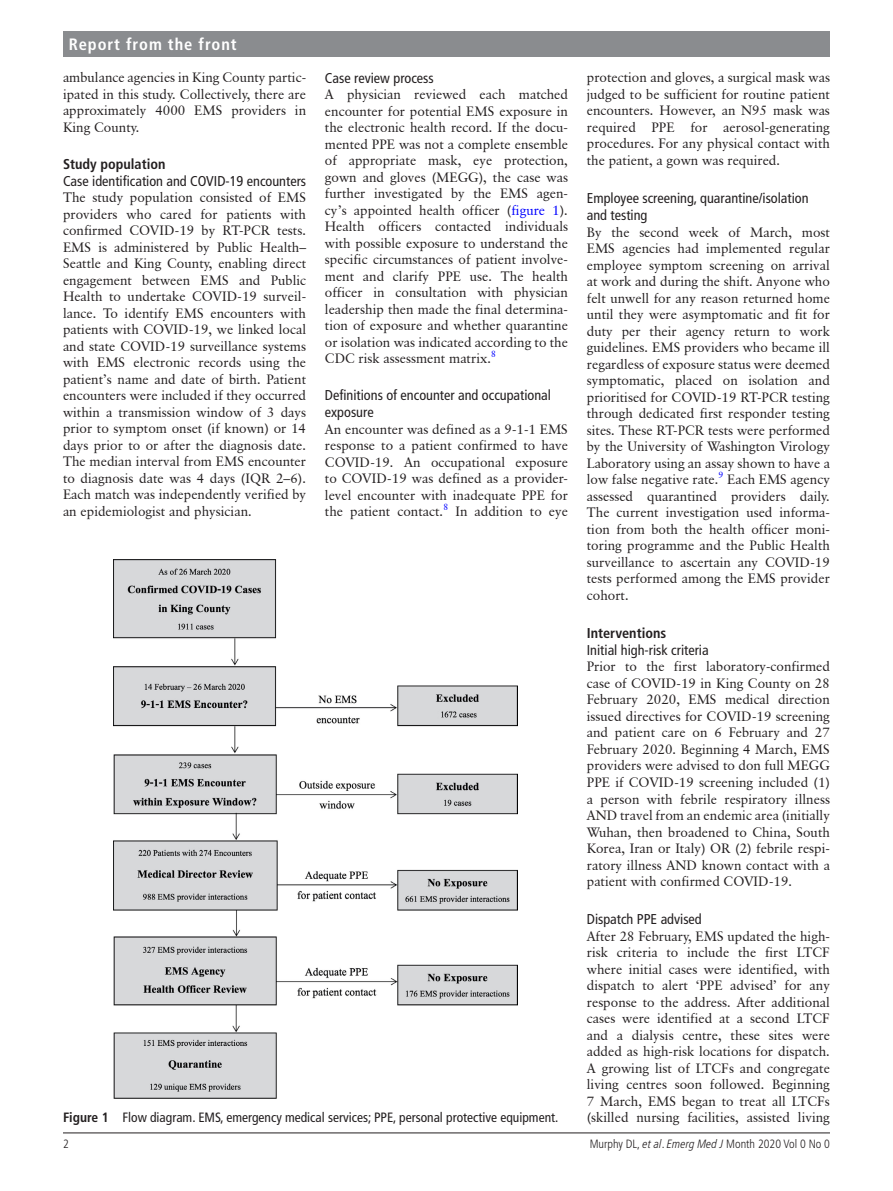
<style>
.page{position:relative;width:893px;height:1191px;background:#fff}
.page>*{position:absolute;margin:0;border:0;box-sizing:border-box;transform-origin:0 0}
.t1{font:700 condensed 16.5px "Frutiger LT Pro";letter-spacing:.055em;color:#fff}
.t2{font:condensed 14.25px/17.2px "Frutiger LT Pro";color:#231f20}
.t3{font:700 condensed 14.25px "Frutiger LT Pro";color:#231f20}
.t4{font:13.5px/16.5px "Classical Garamond BT";color:#231f20;text-align:justify}
.t5{font:condensed 13.5px "Frutiger LT Pro";color:#231f20}
.t6{font:300 condensed 12px "Frutiger LT Pro";color:#231f20}
.s1{color:#00f}
.s2{font-weight:700}
.s3{font-style:italic}
</style>
<div class="page">
<hr style="left:63px;top:1132px;width:767px;height:1px;background:#231f20">
<div style="left:63px;top:31px;width:767px;height:25px;background:#8a8c8f"></div>
<img style="left:114px;top:559px;width:404px;height:539px">
<p class="t1" style="left:69px;top:34px;width:169px">Report from the front</p>
<p class="t4" style="left:63px;top:69px;width:245px">ambulance agencies in King County partic&shy;ipated in this study. Collectively, there are approximately 4000 EMS providers in King County.</p>
<p class="t3" style="left:63px;top:155px;width:104px">Study population</p>
<p class="t2" style="left:63px;top:172px;width:245px">Case identification and COVID-19 encounters</p>
<p class="t4" style="left:63px;top:189px;width:245px">The study population consisted of EMS providers who cared for patients with confirmed COVID-19 by RT-PCR tests.<br>EMS is administered by Public Health– Seattle and King County, enabling direct engagement between EMS and Public Health to undertake COVID-19 surveil&shy;lance. To identify EMS encounters with patients with COVID-19, we linked local and state COVID-19 surveillance systems with EMS electronic records using the patient’s name and date of birth. Patient encounters were included if they occurred within a transmission window of 3 days prior to symptom onset (if known) or 14 days prior to or after the diagnosis date.<br>The median interval from EMS encounter to diagnosis date was 4 days (IQR 2–6).<br>Each match was independently verified by an epidemiologist and physician.</p>
<p class="t2" style="left:325px;top:69px;width:110px">Case review process</p>
<p class="t4" style="left:325px;top:86px;width:245px">A physician reviewed each matched encounter for potential EMS exposure in the electronic health record. If the docu&shy;mented PPE was not a complete ensemble of appropriate mask, eye protection, gown and gloves (MEGG), the case was further investigated by the EMS agen&shy;cy’s appointed health officer (<span class="s1">figure 1</span>).<br>Health officers contacted individuals with possible exposure to understand the specific circumstances of patient involve&shy;ment and clarify PPE use. The health officer in consultation with physician leadership then made the final determina&shy;tion of exposure and whether quarantine or isolation was indicated according to the CDC risk assessment matrix.<sup>8</sup></p>
<p class="t2" style="left:325px;top:386px;width:228px">Definitions of encounter and occupational exposure</p>
<p class="t4" style="left:325px;top:420px;width:245px">An encounter was defined as a 9-1-1 EMS response to a patient confirmed to have COVID-19. An occupational exposure to COVID-19 was defined as a provider&shy;level encounter with inadequate PPE for the patient contact.<sup>8</sup> In addition to eye</p>
<p class="t4" style="left:587px;top:69px;width:245px">protection and gloves, a surgical mask was judged to be sufficient for routine patient encounters. However, an N95 mask was required PPE for aerosol-generating procedures. For any physical contact with the patient, a gown was required.</p>
<p class="t2" style="left:587px;top:189px;width:223px">Employee screening, quarantine/isolation and testing</p>
<p class="t4" style="left:587px;top:223px;width:245px">By the second week of March, most EMS agencies had implemented regular employee symptom screening on arrival at work and during the shift. Anyone who felt unwell for any reason returned home until they were asymptomatic and fit for duty per their agency return to work guidelines. EMS providers who became ill regardless of exposure status were deemed symptomatic, placed on isolation and prioritised for COVID-19 RT-PCR testing through dedicated first responder testing sites. These RT-PCR tests were performed by the University of Washington Virology Laboratory using an assay shown to have a low false negative rate.<sup>9</sup> Each EMS agency assessed quarantined providers daily.<br>The current investigation used informa&shy;tion from both the health officer moni&shy;toring programme and the Public Health surveillance to ascertain any COVID-19 tests performed among the EMS provider cohort.</p>
<p class="t3" style="left:587px;top:624px;width:81px">Interventions</p>
<p class="t2" style="left:587px;top:641px;width:123px">Initial high-risk criteria</p>
<p class="t4" style="left:587px;top:658px;width:245px">Prior to the first laboratory-confirmed case of COVID-19 in King County on 28<br>February 2020, EMS medical direction issued directives for COVID-19 screening and patient care on 6 February and 27<br>February 2020. Beginning 4 March, EMS providers were advised to don full MEGG PPE if COVID-19 screening included (1) a person with febrile respiratory illness AND travel from an endemic area (initially Wuhan, then broadened to China, South Korea, Iran or Italy) OR (2) febrile respi&shy;ratory illness AND known contact with a patient with confirmed COVID-19.</p>
<p class="t2" style="left:587px;top:910px;width:116px">Dispatch PPE advised</p>
<p class="t4" style="left:587px;top:927px;width:245px">After 28 February, EMS updated the high&shy;risk criteria to include the first LTCF where initial cases were identified, with dispatch to alert ‘PPE advised’ for any response to the address. After additional cases were identified at a second LTCF and a dialysis centre, these sites were added as high-risk locations for dispatch.<br>A growing list of LTCFs and congregate living centres soon followed. Beginning 7 March, EMS began to treat all LTCFs</p>
<p class="t5" style="left:63px;top:1109px;width:497px"><span class="s2">Figure 1</span> Flow diagram. EMS, emergency medical services; PPE, personal protective equipment.</p>
<p class="t4" style="left:587px;top:1109px;width:245px">(skilled nursing facilities, assisted living</p>
<p class="t6" style="left:63px;top:1136px;width:7px">2</p>
<p class="t6" style="left:590px;top:1136px;width:242px">Murphy DL, <span class="s3">et al</span>. <span class="s3">Emerg Med J</span> Month 2020 Vol 0 No 0</p>
</div>
